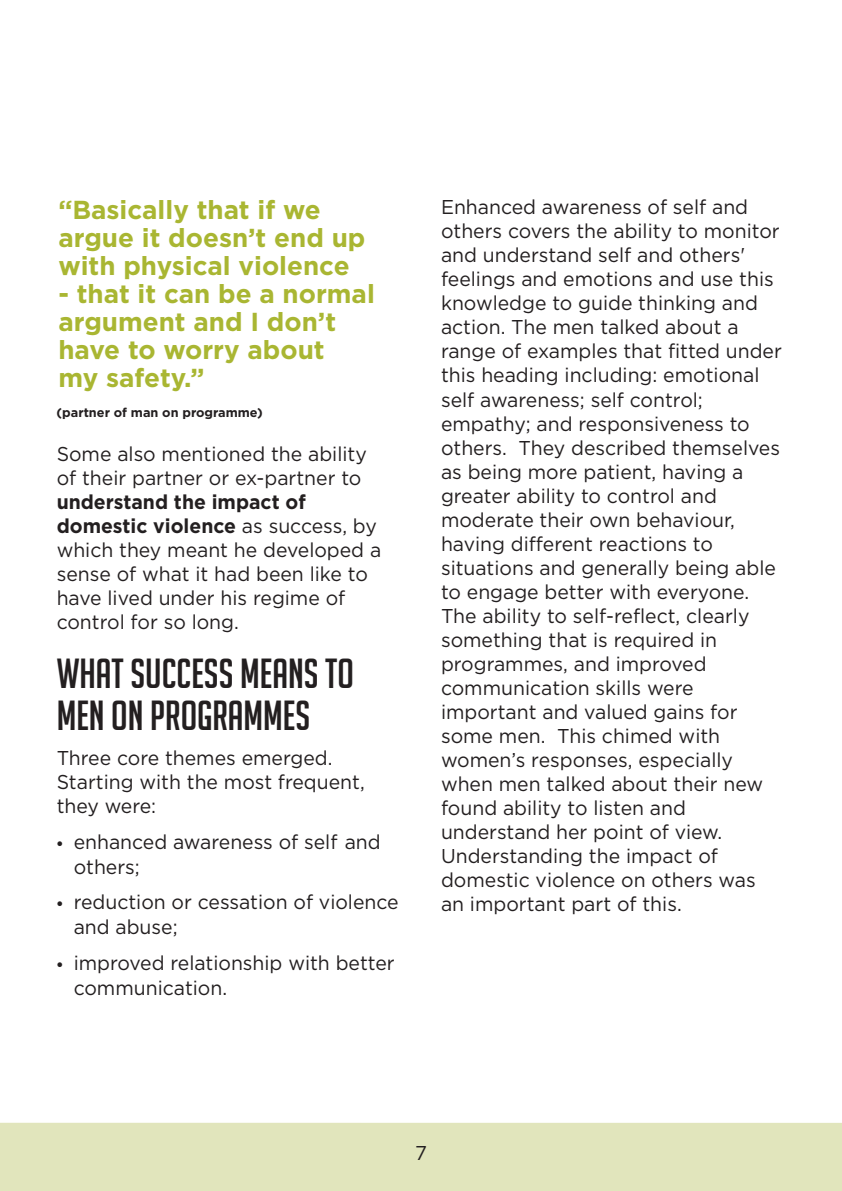
<style>
.page{position:relative;width:842px;height:1191px;background:#fff}
.page>*{position:absolute;margin:0;border:0;box-sizing:border-box;transform-origin:0 0}
.t1{font:41px/42px "Big Noodle Titling";color:#231f20}
.t2{font:700 26px/28px "Gotham";color:#a9b632}
.t3{font:20px/24px "Gotham";color:#231f20}
.t4{font:700 12.8px "Gotham";color:#231f20}
.s1{font-weight:700}
.s2{font-family:"Myriad Pro";font-weight:600;font-style:italic}
</style>
<div class="page">
<div style="left:0;top:1122px;width:842px;height:69px;background:#e1e5bc"></div>
<h2 class="t2" style="left:58px;top:198px;width:309px">“Basically that if we argue it doesn’t end up with physical violence</h2>
<h2 class="t2" style="left:58px;top:282px;width:318px">- that it can be a normal argument and I don’t have to worry about<br>my safety.”</h2>
<p class="t4" style="left:57px;top:408px;width:208px">(partner of man on programme)</p>
<p class="t3" style="left:57px;top:443px;width:312px">Some also mentioned the ability of their partner or ex-partner to</p>
<p class="t3" style="left:57px;top:491px;width:326px"><span class="s1">understand the impact of domestic violence</span> as success, by which they meant he developed a sense of what it had been like to have lived under his regime of control for so long.</p>
<h1 class="t1" style="left:57px;top:652px;width:299px">WHAT SUCCESS MEANS TO<br>MEN ON PROGRAMMES</h1>
<p class="t3" style="left:57px;top:747px;width:310px">Three core themes emerged.<br>Starting with the most frequent, they were:</p>
<p class="t3" style="left:74px;top:830px;width:309px;line-height:25px;text-indent:-17px"><span class="s2">•</span> enhanced awareness of self and others;</p>
<p class="t3" style="left:74px;top:891px;width:327px;line-height:25px;text-indent:-17px"><span class="s2">•</span> reduction or cessation of violence and abuse;</p>
<p class="t3" style="left:74px;top:951px;width:323px;line-height:25px;text-indent:-17px"><span class="s2">•</span> improved relationship with better communication.</p>
<p class="t3" style="left:441px;top:197px;width:342px">Enhanced awareness of self and others covers the ability to monitor and understand self and others' feelings and emotions and use this knowledge to guide thinking and action. The men talked about a range of examples that fitted under this heading including: emotional self awareness; self control; empathy; and responsiveness to others. They described themselves as being more patient, having a greater ability to control and moderate their own behaviour, having different reactions to situations and generally being able to engage better with everyone.<br>The ability to self-reflect, clearly something that is required in programmes, and improved communication skills were important and valued gains for some men. This chimed with women’s responses, especially when men talked about their new found ability to listen and understand her point of view.<br>Understanding the impact of domestic violence on others was an important part of this.</p>
<p class="t3" style="left:415px;top:1142px;width:13px">7</p>
</div>
